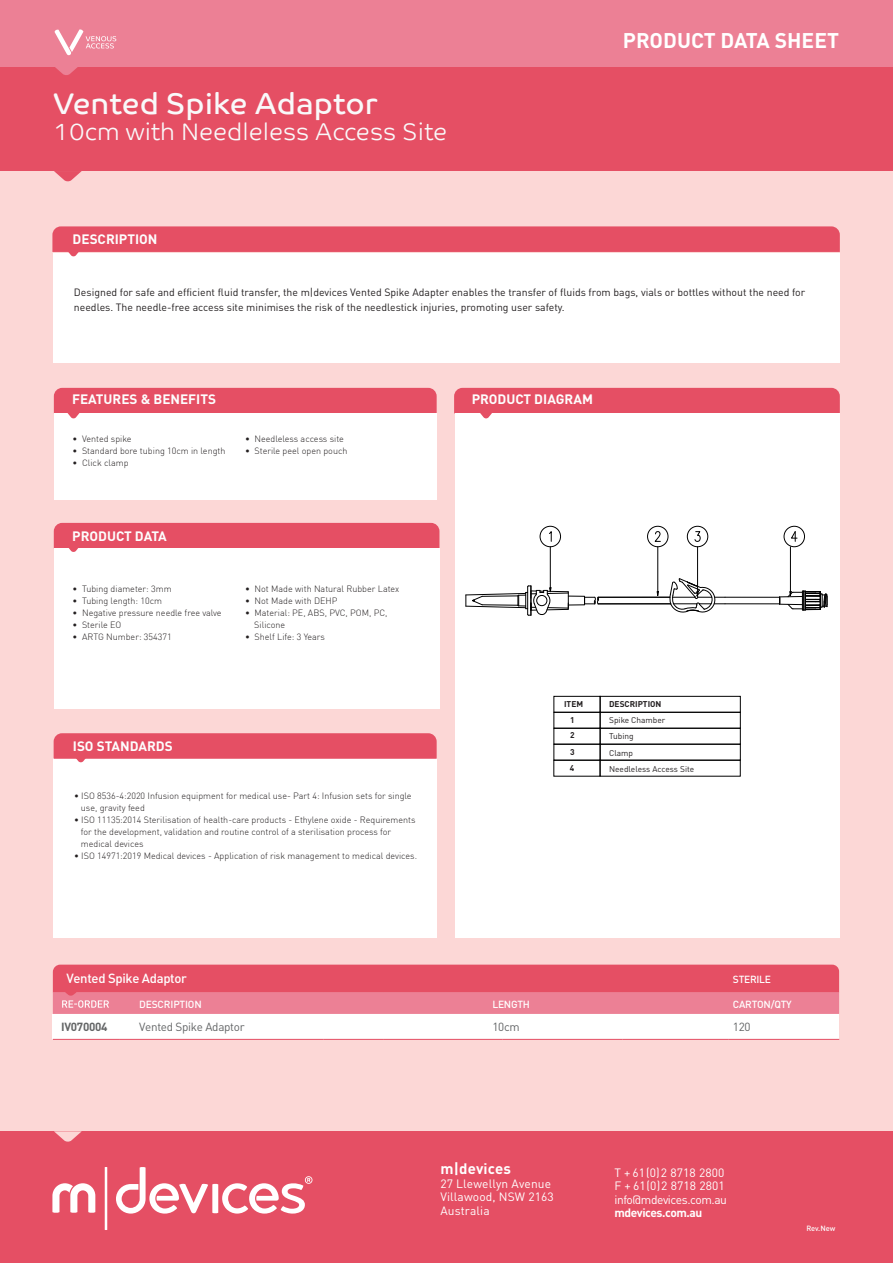
<style>
.page{position:relative;width:893px;height:1263px;background:#fcd7d6}
.page>*{position:absolute;margin:0;border:0;box-sizing:border-box;transform-origin:0 0}
.t1{font:30px "Co Text";color:#f9f9fa}
.t2{font:300 24px "Co Text";color:#f9f9fa}
.t3{font:700 21px "DIN Pro";color:#fff}
.t4{font:700 15px "DIN Pro";letter-spacing:.01em;color:#fff}
.t5{font:700 13.5px "DIN Pro";color:#fdfefe}
.t6{font:500 13.2px "DIN Pro";letter-spacing:-.025em;color:#fff}
.t7{font:12px/13.5px "DIN Pro";letter-spacing:.01em;color:#fff}
.t8{font:700 12px "DIN Pro";letter-spacing:-.035em;color:#fff}
.t9{font:11.7px "DIN Pro";letter-spacing:-.025em;color:#636566}
.t10{font:700 11.7px "DIN Pro";letter-spacing:-.025em;color:#636566}
.t11{font:10.5px/15px "DIN Pro";color:#231f20}
.t12{font:500 10.2px "DIN Pro";letter-spacing:-.025em;color:#fff}
.t13{font:300 9px/12px "DIN";color:#231f20}
.t14{font:8.25px "DIN Pro";color:#231f20}
.t15{font:700 8.25px/14.9px "DIN Pro";color:#231f20}
.t16{font:500 7.5px "DIN Pro";letter-spacing:-.01em;color:#fdfefe}
</style>
<div class="page">
<div style="left:0;top:0;width:893px;height:117px;background:#ec8095"></div>
<div style="left:0;top:67px;width:893px;height:104px;background:#e54f64"></div>
<div style="left:0;top:1131px;width:893px;height:132px;background:#e54f64"></div>
<svg style="left:55px;top:67px;width:23px;height:8px"></svg>
<svg style="left:54px;top:171px;width:28px;height:11px"></svg>
<svg style="left:54px;top:1131px;width:28px;height:11px"></svg>
<div style="left:53px;top:253px;width:787px;height:110px;background:#fff"></div>
<div style="left:54px;top:413px;width:383px;height:87px;background:#fff"></div>
<div style="left:54px;top:548px;width:385px;height:161px;background:#fff"></div>
<svg style="left:52px;top:226px;width:788px;height:31px"></svg>
<svg style="left:54px;top:388px;width:383px;height:31px"></svg>
<svg style="left:54px;top:523px;width:385px;height:29px;background:#e86779"></svg>
<div style="left:54px;top:758px;width:383px;height:180px;background:#fff"></div>
<svg style="left:54px;top:733px;width:383px;height:30px;background:#e8697a"></svg>
<div style="left:455px;top:413px;width:385px;height:525px;background:#fff"></div>
<svg style="left:454px;top:388px;width:386px;height:31px"></svg>
<svg style="left:55px;top:29px;width:61px;height:26px"></svg>
<svg style="left:105px;top:1167px;width:2px;height:63px"></svg>
<svg style="left:52px;top:1183px;width:43px;height:30px"></svg>
<svg style="left:116px;top:1167px;width:196px;height:47px"></svg>
<div style="left:729px;top:1014px;width:110px;height:25px;background:#fff"></div>
<div style="left:622px;top:1014px;width:107px;height:25px;background:#fff"></div>
<div style="left:502px;top:1014px;width:120px;height:25px;background:#fff"></div>
<div style="left:383px;top:1014px;width:119px;height:25px;background:#fff"></div>
<div style="left:323px;top:1014px;width:60px;height:25px;background:#fff"></div>
<div style="left:120px;top:1014px;width:203px;height:25px;background:#fff"></div>
<div style="left:53px;top:1014px;width:67px;height:25px;background:#fff"></div>
<hr style="left:53px;top:1039px;width:67px;height:1px;background:#e55064">
<hr style="left:120px;top:1039px;width:203px;height:1px;background:#e55064">
<hr style="left:323px;top:1039px;width:60px;height:1px;background:#e55064">
<hr style="left:383px;top:1039px;width:119px;height:1px;background:#e55064">
<hr style="left:502px;top:1039px;width:120px;height:1px;background:#e55064">
<hr style="left:622px;top:1039px;width:107px;height:1px;background:#e55064">
<hr style="left:729px;top:1039px;width:110px;height:1px;background:#e55064">
<svg style="left:53px;top:965px;width:786px;height:49px;background:#e8657a"></svg>
<div style="left:554px;top:712px;width:46px;height:16px;border:1px solid #020202"></div>
<div style="left:554px;top:728px;width:46px;height:16px;border:1px solid #020202"></div>
<div style="left:600px;top:712px;width:140px;height:16px;border:1px solid #020202"></div>
<div style="left:600px;top:728px;width:140px;height:16px;border:1px solid #020202"></div>
<div style="left:554px;top:696px;width:46px;height:16px;border:1px solid #020202"></div>
<div style="left:600px;top:696px;width:140px;height:16px;border:1px solid #020202"></div>
<div style="left:554px;top:744px;width:46px;height:16px;border:1px solid #020202"></div>
<div style="left:600px;top:744px;width:140px;height:16px;border:1px solid #020202"></div>
<div style="left:554px;top:760px;width:46px;height:16px;border:1px solid #020202"></div>
<div style="left:600px;top:760px;width:140px;height:16px;border:1px solid #020202"></div>
<hr style="left:550px;top:547px;width:1px;height:41px;background:#010101">
<div style="left:540px;top:526px;width:21px;height:21px;border:1px solid #010101;border-radius:50%"></div>
<svg style="left:549px;top:531px;width:3px;height:11px"></svg>
<svg style="left:465px;top:585px;width:134px;height:31px"></svg>
<svg style="left:656px;top:591px;width:3px;height:5px"></svg>
<hr style="left:657px;top:547px;width:1px;height:44px;background:#010101">
<div style="left:647px;top:526px;width:21px;height:21px;border:1px solid #010101;border-radius:50%"></div>
<svg style="left:654px;top:531px;width:7px;height:11px"></svg>
<hr style="left:725px;top:603px;width:55px;height:1px;background:#010101">
<hr style="left:725px;top:597px;width:55px;height:1px;background:#010101">
<hr style="left:697px;top:547px;width:1px;height:44px;background:#010101">
<div style="left:687px;top:526px;width:21px;height:21px;border:1px solid #010101;border-radius:50%"></div>
<svg style="left:694px;top:531px;width:7px;height:11px"></svg>
<hr style="left:598px;top:597px;width:72px;height:1px;background:#010101">
<hr style="left:598px;top:603px;width:73px;height:1px;background:#010101">
<svg style="left:669px;top:578px;width:56px;height:35px"></svg>
<svg style="left:779px;top:591px;width:49px;height:20px"></svg>
<hr style="left:790px;top:547px;width:1px;height:45px;background:#010101">
<div style="left:784px;top:526px;width:21px;height:21px;border:1px solid #010101;border-radius:50%"></div>
<svg style="left:791px;top:531px;width:7px;height:10px"></svg>
<h1 class="t1" style="left:54px;top:86px;width:325px">Vented Spike Adaptor</h1>
<h2 class="t2" style="left:54px;top:117px;width:395px">10cm with Needleless Access Site</h2>
<h3 class="t5" style="left:73px;top:228px;width:86px">DESCRIPTION</h3>
<h3 class="t3" style="left:623px;top:24px;width:218px">PRODUCT DATA SHEET</h3>
<p class="t11" style="left:74px;top:284px;width:733px">Designed for safe and efficient fluid transfer, the m|devices Vented Spike Adapter enables the transfer of fluids from bags, vials or bottles without the need for needles. The needle-free access site minimises the risk of the needlestick injuries, promoting user safety.</p>
<h3 class="t5" style="left:72px;top:389px;width:145px">FEATURES &amp; BENEFITS</h3>
<h3 class="t5" style="left:472px;top:389px;width:123px">PRODUCT DIAGRAM</h3>
<p class="t13" style="left:73px;top:433px;width:61px">• Vented spike</p>
<p class="t13" style="left:73px;top:445px;width:154px">• Standard bore tubing 10cm in length</p>
<p class="t13" style="left:73px;top:457px;width:58px">• Click clamp</p>
<p class="t13" style="left:245px;top:433px;width:100px">• Needleless access site</p>
<p class="t13" style="left:245px;top:445px;width:104px">• Sterile peel open pouch</p>
<h3 class="t5" style="left:72px;top:525px;width:96px">PRODUCT DATA</h3>
<p class="t13" style="left:73px;top:583px;width:101px">• Tubing diameter: 3mm</p>
<p class="t13" style="left:73px;top:595px;width:91px">• Tubing length: 10cm</p>
<p class="t13" style="left:73px;top:607px;width:151px">• Negative pressure needle free valve</p>
<p class="t13" style="left:73px;top:619px;width:50px">• Sterile EO</p>
<p class="t13" style="left:73px;top:631px;width:101px">• ARTG Number: 354371</p>
<p class="t13" style="left:245px;top:583px;width:156px">• Not Made with Natural Rubber Latex</p>
<p class="t13" style="left:245px;top:595px;width:94px">• Not Made with DEHP</p>
<p class="t13" style="left:254px;top:607px;width:135px;text-indent:-9px">• Material: PE, ABS, PVC, POM, PC,<br>Silicone</p>
<p class="t13" style="left:245px;top:631px;width:81px">• Shelf Life: 3 Years</p>
<h3 class="t5" style="left:73px;top:736px;width:101px">ISO STANDARDS</h3>
<p class="t13" style="left:81px;top:790px;width:332px;text-indent:-7px">• ISO 8536-4:2020 Infusion equipment for medical use- Part 4: Infusion sets for single use, gravity feed</p>
<p class="t13" style="left:81px;top:814px;width:336px;text-indent:-7px">• ISO 11135:2014 Sterilisation of health-care products - Ethylene oxide - Requirements for the development, validation and routine control of a sterilisation process for medical devices</p>
<p class="t13" style="left:74px;top:850px;width:345px">• ISO 14971:2019 Medical devices - Application of risk management to medical devices.</p>
<p class="t15" style="left:564px;top:696px;width:21px">ITEM</p>
<p class="t15" style="left:609px;top:696px;width:54px">DESCRIPTION</p>
<p class="t14" style="left:609px;top:729px;width:26px">Tubing</p>
<p class="t15" style="left:570px;top:744px;width:6px">3</p>
<p class="t14" style="left:609px;top:746px;width:25px">Clamp</p>
<p class="t15" style="left:570px;top:760px;width:6px">4</p>
<p class="t14" style="left:609px;top:762px;width:87px">Needleless Access Site</p>
<p class="t15" style="left:570px;top:712px;width:6px">1<br>2</p>
<p class="t14" style="left:609px;top:714px;width:58px">Spike Chamber</p>
<h3 class="t6" style="left:67px;top:968px;width:122px">Vented Spike Adaptor</h3>
<p class="t12" style="left:733px;top:971px;width:40px">STERILE</p>
<p class="t12" style="left:139px;top:996px;width:64px">DESCRIPTION</p>
<p class="t12" style="left:492px;top:996px;width:39px">LENGTH</p>
<p class="t12" style="left:733px;top:996px;width:60px">CARTON/QTY</p>
<p class="t10" style="left:61px;top:1018px;width:48px">IV070004</p>
<p class="t9" style="left:139px;top:1018px;width:107px">Vented Spike Adaptor</p>
<p class="t9" style="left:492px;top:1018px;width:29px">10cm</p>
<p class="t9" style="left:733px;top:1018px;width:19px">120</p>
<h3 class="t4" style="left:440px;top:1157px;width:72px">m|devices</h3>
<h3 class="t7" style="left:440px;top:1176px;width:115px">27 Llewellyn Avenue<br>Villawood, NSW 2163<br>Australia</h3>
<h3 class="t7" style="left:614px;top:1165px;width:114px">T + 61(0)2 8718 2800<br>F + 61(0)2 8718 2801 info@mdevices.com.au</h3>
<h3 class="t8" style="left:614px;top:1203px;width:90px">mdevices.com.au</h3>
<p class="t16" style="left:806px;top:1222px;width:30px">Rev.New</p>
</div>
